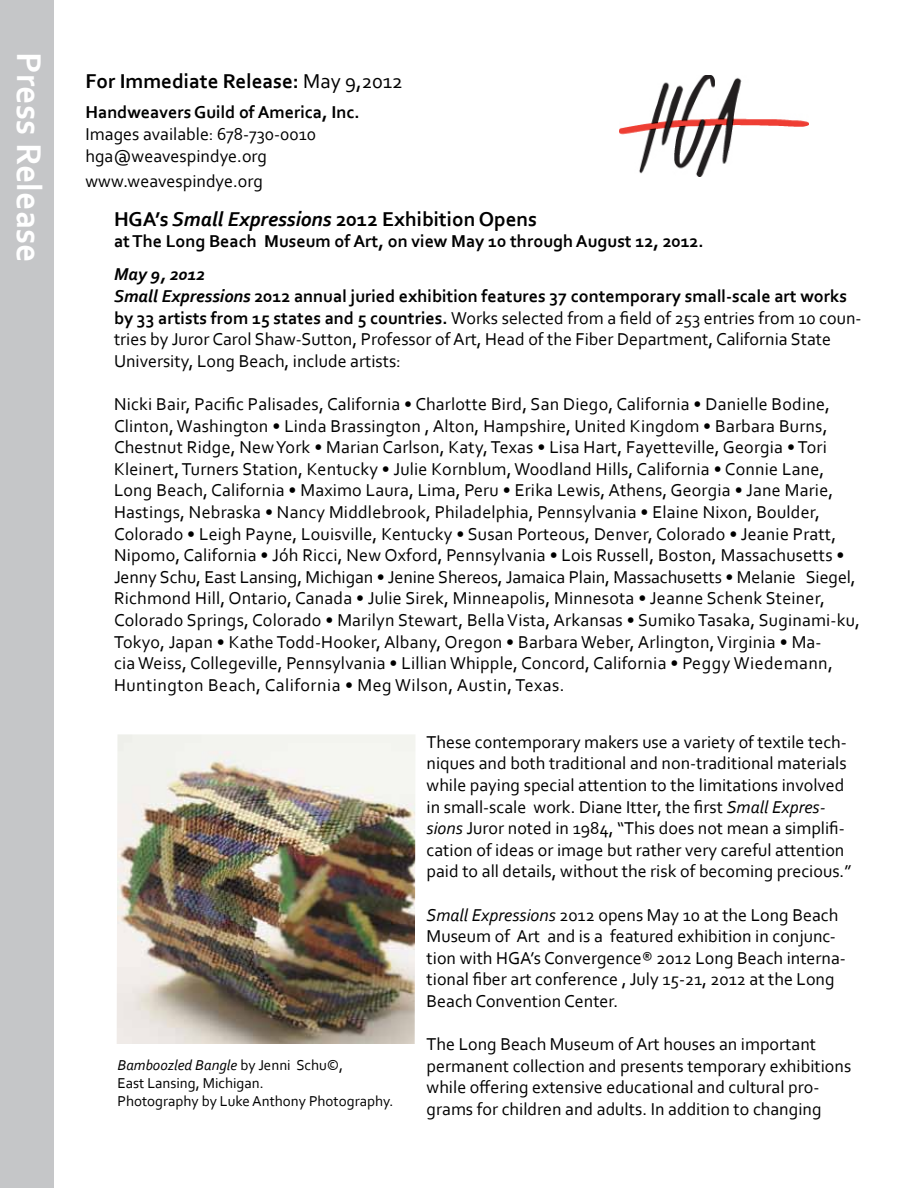
<style>
.page{position:relative;width:918px;height:1188px;background:#fff}
.page>*{position:absolute;margin:0;border:0;box-sizing:border-box;transform-origin:0 0}
.t1{font:700 36px "Corbel";color:#fff}
.t2{font:700 21px "Corbel";color:#000}
.t3{font:18px/21.6px "Corbel";color:#000}
.t4{font:700 18px "Corbel";color:#000}
.t5{font:15px/18px "Corbel";color:#000}
.s1{font-weight:400}
.s2{font-style:italic}
.s3{font-weight:700;font-style:italic}
.s4{font-weight:700}
</style>
<div class="page">
<div style="left:1px;top:1px;width:53px;height:1187px;background:#c5c6c8"></div>
<img style="left:620px;top:76px;width:188px;height:100px">
<img style="left:117px;top:734px;width:299px;height:310px">
<h1 class="t1" style="left:51px;top:52px;width:212px;rotate:90deg">Press Release</h1>
<p class="t2" style="left:86px;top:68px;width:319px">For Immediate Release: <span class="s1">May 9,2012</span></p>
<p class="t4" style="left:86px;top:101px;width:276px">Handweavers Guild of America, Inc.</p>
<p class="t3" style="left:86px;top:123px;width:232px">Images available: 678-730-0010 hga@weavespindye.org</p>
<p class="t3" style="left:86px;top:170px;width:179px">www.weavespindye.org</p>
<p class="t2" style="left:114px;top:206px;width:425px">HGA’s <span class="s2">Small Expressions</span> 2012 Exhibition Opens</p>
<p class="t4" style="left:114px;top:230px;width:591px">at The Long Beach Museum of Art, on view May 10 through August 12, 2012.</p>
<p class="t3" style="left:114px;top:263px;width:749px"><span class="s3">May 9, 2012<br>Small Expressions</span> <span class="s4">2012 annual juried exhibition features 37 contemporary small-scale art works by 33 artists from 15 states and 5 countries.</span> Works selected from a field of 253 entries from 10 coun&shy;tries by Juror Carol Shaw-Sutton, Professor of Art, Head of the Fiber Department, California State University, Long Beach, include artists:</p>
<p class="t3" style="left:114px;top:393px;width:747px">Nicki Bair, Pacific Palisades, California • Charlotte Bird, San Diego, California • Danielle Bodine, Clinton, Washington • Linda Brassington , Alton, Hampshire, United Kingdom • Barbara Burns, Chestnut Ridge, New York • Marian Carlson, Katy, Texas • Lisa Hart, Fayetteville, Georgia • Tori Kleinert, Turners Station, Kentucky • Julie Kornblum, Woodland Hills, California • Connie Lane, Long Beach, California • Maximo Laura, Lima, Peru • Erika Lewis, Athens, Georgia • Jane Marie, Hastings, Nebraska • Nancy Middlebrook, Philadelphia, Pennsylvania • Elaine Nixon, Boulder, Colorado • Leigh Payne, Louisville, Kentucky • Susan Porteous, Denver, Colorado • Jeanie Pratt, Nipomo, California • Jóh Ricci, New Oxford, Pennsylvania • Lois Russell, Boston, Massachusetts • Jenny Schu, East Lansing, Michigan • Jenine Shereos, Jamaica Plain, Massachusetts • Melanie Siegel, Richmond Hill, Ontario, Canada • Julie Sirek, Minneapolis, Minnesota • Jeanne Schenk Steiner, Colorado Springs, Colorado • Marilyn Stewart, Bella Vista, Arkansas • Sumiko Tasaka, Suginami-ku, Tokyo, Japan • Kathe Todd-Hooker, Albany, Oregon • Barbara Weber, Arlington, Virginia • Ma-<br>cia Weiss, Collegeville, Pennsylvania • Lillian Whipple, Concord, California • Peggy Wiedemann, Huntington Beach, California • Meg Wilson, Austin, Texas.</p>
<p class="t3" style="left:427px;top:731px;width:426px">These contemporary makers use a variety of textile tech&shy;niques and both traditional and non-traditional materials while paying special attention to the limitations involved in small-scale work. Diane Itter, the first <span class="s2">Small Expres&shy;sions</span> Juror noted in 1984, “This does not mean a simplifi&shy;cation of ideas or image but rather very careful attention paid to all details, without the risk of becoming precious.”</p>
<p class="t3" style="left:427px;top:903px;width:421px"><span class="s2">Small Expressions</span> 2012 opens May 10 at the Long Beach Museum of Art and is a featured exhibition in conjunc&shy;tion with HGA’s Convergence® 2012 Long Beach interna&shy;tional fiber art conference , July 15-21, 2012 at the Long Beach Convention Center.</p>
<p class="t3" style="left:427px;top:1033px;width:426px">The Long Beach Museum of Art houses an important permanent collection and presents temporary exhibitions while offering extensive educational and cultural pro&shy;grams for children and adults. In addition to changing</p>
<p class="t5" style="left:117px;top:1055px;width:278px"><span class="s2">Bamboozled Bangle</span> by Jenni Schu©,<br>East Lansing, Michigan.<br>Photography by Luke Anthony Photography.</p>
</div>
